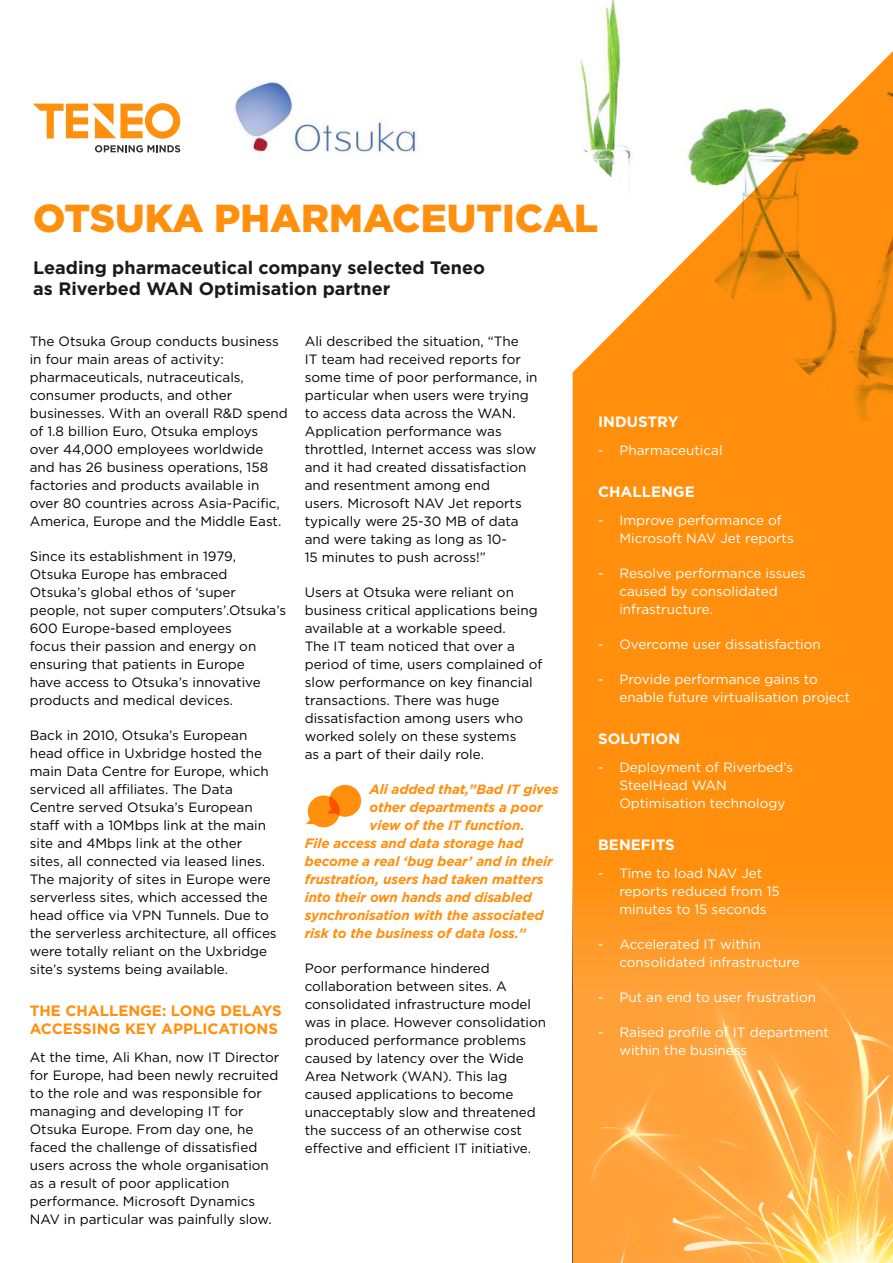
<style>
.page{position:relative;width:893px;height:1263px;background:#fff}
.page>*{position:absolute;margin:0;border:0;box-sizing:border-box;transform-origin:0 0}
.t1{font:900 39px "Gotham";color:#ff8f0d}
.t2{font:700 18px/21px "Gotham";color:#1a1a1a}
.t3{font:700 15px/18px "Gotham";color:#ff8f0d}
.t4{font:700 15px "Gotham";color:#fff}
.t5{font:13.5px/18px "Gotham";color:#000}
.t6{font:13.5px/18px "Gotham";color:#fff}
.t7{font:italic 700 13.5px "Gotham";letter-spacing:-.01em;color:#ff8f0d}
</style>
<div class="page">
<svg style="left:95px;top:145px;width:85px;height:7px"></svg>
<svg style="left:33px;top:103px;width:147px;height:36px"></svg>
<svg style="left:306px;top:785px;width:55px;height:42px"></svg>
<svg style="left:573px;top:38px;width:320px;height:838px;fill:#ff8f0d"></svg>
<img style="left:573px;top:876px;width:320px;height:387px">
<img style="left:234px;top:82px;width:188px;height:71px">
<h1 class="t1" style="left:33px;top:201px;width:566px">OTSUKA PHARMACEUTICAL</h1>
<h2 class="t2" style="left:33px;top:258px;width:453px">Leading pharmaceutical company selected Teneo as Riverbed WAN Optimisation partner</h2>
<p class="t5" style="left:30px;top:333px;width:259px">The Otsuka Group conducts business in four main areas of activity: pharmaceuticals, nutraceuticals, consumer products, and other businesses. With an overall R&amp;D spend of 1.8 billion Euro, Otsuka employs over 44,000 employees worldwide and has 26 business operations, 158 factories and products available in over 80 countries across Asia-Pacific, America, Europe and the Middle East.</p>
<p class="t5" style="left:30px;top:548px;width:258px">Since its establishment in 1979,<br>Otsuka Europe has embraced<br>Otsuka’s global ethos of ‘super people, not super computers’.Otsuka’s<br>600 Europe-based employees<br>focus their passion and energy on ensuring that patients in Europe<br>have access to Otsuka’s innovative products and medical devices.</p>
<p class="t5" style="left:30px;top:727px;width:248px">Back in 2010, Otsuka’s European head office in Uxbridge hosted the main Data Centre for Europe, which serviced all affiliates. The Data Centre served Otsuka’s European staff with a 10Mbps link at the main site and 4Mbps link at the other sites, all connected via leased lines.<br>The majority of sites in Europe were serverless sites, which accessed the head office via VPN Tunnels. Due to the serverless architecture, all offices were totally reliant on the Uxbridge site’s systems being available.</p>
<p class="t3" style="left:30px;top:1002px;width:253px">THE CHALLENGE: LONG DELAYS<br>ACCESSING KEY APPLICATIONS</p>
<p class="t5" style="left:30px;top:1049px;width:251px">At the time, Ali Khan, now IT Director for Europe, had been newly recruited to the role and was responsible for managing and developing IT for Otsuka Europe. From day one, he faced the challenge of dissatisfied users across the whole organisation as a result of poor application performance. Microsoft Dynamics NAV in particular was painfully slow.</p>
<p class="t5" style="left:305px;top:333px;width:234px">Ali described the situation, “The<br>IT team had received reports for some time of poor performance, in particular when users were trying to access data across the WAN.<br>Application performance was throttled, Internet access was slow and it had created dissatisfaction and resentment among end<br>users. Microsoft NAV Jet reports typically were 25- 30 MB of data and were taking as long as 10-<br>15 minutes to push across!”</p>
<p class="t5" style="left:305px;top:584px;width:239px">Users at Otsuka were reliant on business critical applications being available at a workable speed.<br>The IT team noticed that over a period of time, users complained of slow performance on key financial transactions. There was huge dissatisfaction among users who worked solely on these systems<br>as a part of their daily role.</p>
<p class="t7" style="left:370px;top:783px;width:191px">Ali added that,”Bad IT gives</p>
<p class="t7" style="left:370px;top:801px;width:175px">other departments a poor</p>
<p class="t7" style="left:370px;top:819px;width:157px">view of the IT function.</p>
<p class="t7" style="left:305px;top:837px;width:220px">File access and data storage had</p>
<p class="t7" style="left:305px;top:855px;width:249px">become a real ‘bug bear’ and in their</p>
<p class="t7" style="left:305px;top:873px;width:240px">frustration, users had taken matters</p>
<p class="t7" style="left:305px;top:891px;width:229px">into their own hands and disabled</p>
<p class="t7" style="left:305px;top:909px;width:240px">synchronisation with the associated</p>
<p class="t7" style="left:305px;top:927px;width:223px">risk to the business of data loss.”</p>
<p class="t5" style="left:305px;top:960px;width:243px">Poor performance hindered collaboration between sites. A consolidated infrastructure model was in place. However consolidation produced performance problems caused by latency over the Wide<br>Area Network (WAN). This lag caused applications to become unacceptably slow and threatened the success of an otherwise cost effective and efficient IT initiative.</p>
<p class="t4" style="left:598px;top:415px;width:82px">INDUSTRY</p>
<p class="t6" style="left:598px;top:442px;width:126px">- Pharmaceutical</p>
<p class="t4" style="left:598px;top:485px;width:98px">CHALLENGE</p>
<p class="t6" style="left:619px;top:512px;width:176px;text-indent:-21px">- Improve performance of<br>Microsoft NAV Jet reports</p>
<p class="t6" style="left:619px;top:565px;width:188px;text-indent:-21px">- Resolve performance issues caused by consolidated infrastructure.</p>
<p class="t6" style="left:598px;top:636px;width:224px">- Overcome user dissatisfaction</p>
<p class="t6" style="left:619px;top:671px;width:232px;text-indent:-21px">- Provide performance gains to enable future virtualisation project</p>
<p class="t4" style="left:598px;top:732px;width:84px">SOLUTION</p>
<p class="t6" style="left:619px;top:759px;width:175px;text-indent:-21px">- Deployment of Riverbed’s<br>SteelHead WAN<br>Optimisation technology</p>
<p class="t4" style="left:598px;top:838px;width:78px">BENEFITS</p>
<p class="t6" style="left:619px;top:865px;width:162px;text-indent:-21px">- Time to load NAV Jet reports reduced from 15 minutes to 15 seconds</p>
<p class="t6" style="left:619px;top:936px;width:182px;text-indent:-21px">- Accelerated IT within consolidated infrastructure</p>
<p class="t6" style="left:598px;top:989px;width:219px">- Put an end to user frustration</p>
<p class="t6" style="left:619px;top:1024px;width:211px;text-indent:-21px">- Raised profile of IT department within the business</p>
</div>
